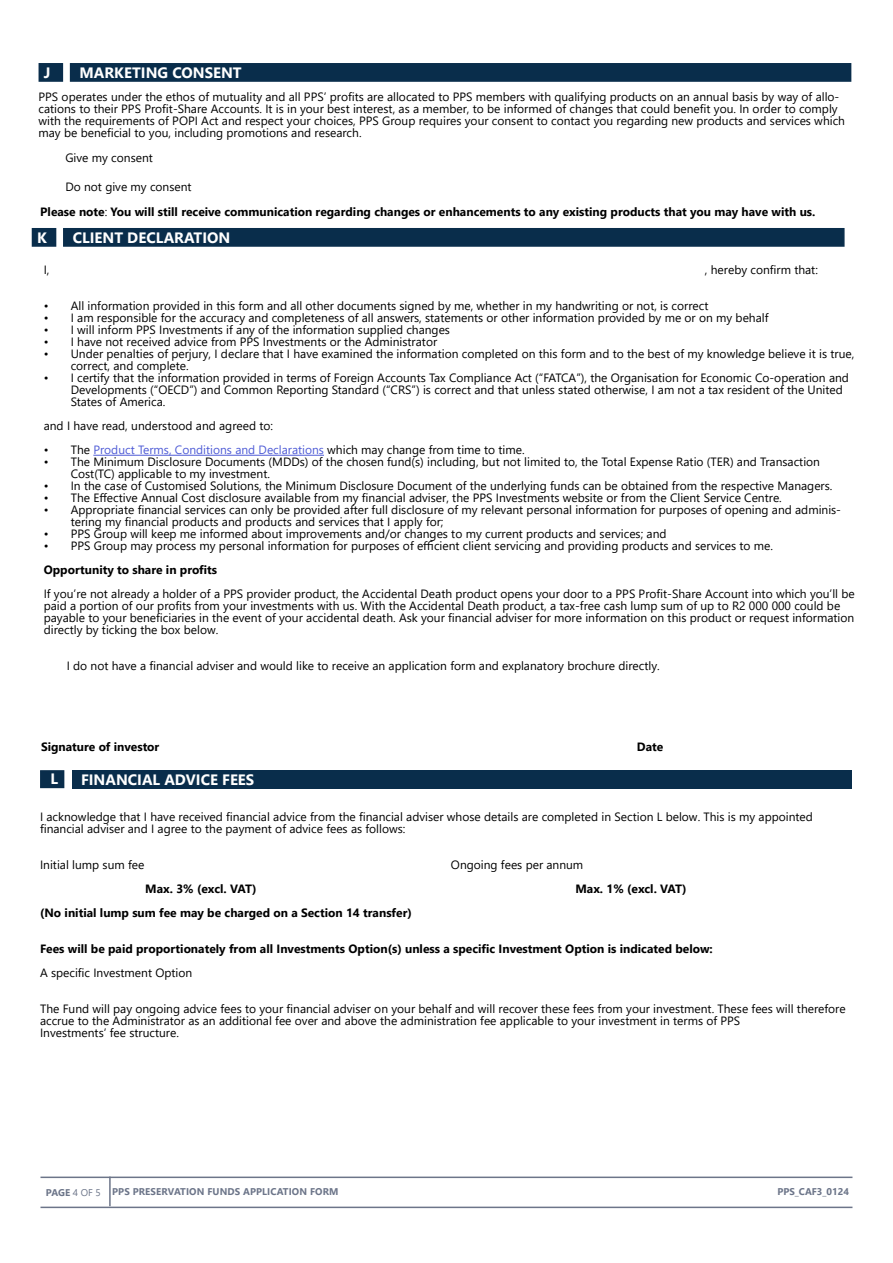
<style>
.page{position:relative;width:893px;height:1263px;background:#fff}
.page>*{position:absolute;margin:0;border:0;box-sizing:border-box;transform-origin:0 0}
.t1{font:700 15px "Segoe UI";color:#fff}
.t2{font:12px/12px "Segoe UI";color:#000}
.t3{font:700 12px/24.9px "Segoe UI";color:#000}
.t4{font:12px "Segoe UI";color:#4f5cd6}
.t5{font:700 9.75px "Segoe UI";letter-spacing:.01em;color:#6c7589}
.s1{font-weight:400}
.s2{color:#000}
</style>
<div class="page">
<hr style="left:109px;top:1176px;width:2px;height:30px;background:#6c7589">
<hr style="left:40px;top:1206px;width:812px;height:2px;background:#6c7589">
<hr style="left:40px;top:1176px;width:812px;height:2px;background:#6c7589">
<hr style="left:93px;top:455px;width:231px;height:1px;background:#4f5cd6">
<div style="left:32px;top:228px;width:24px;height:19px;background:#092d4b;border:2px solid #092d4b"></div>
<div style="left:63px;top:228px;width:781px;height:19px;background:#092d4b;border:2px solid #092d4b"></div>
<div style="left:39px;top:63px;width:24px;height:19px;background:#092d4b;border:2px solid #092d4b"></div>
<div style="left:70px;top:63px;width:781px;height:19px;background:#092d4b;border:2px solid #092d4b"></div>
<div style="left:40px;top:770px;width:24px;height:18px;background:#092d4b;border:2px solid #092d4b"></div>
<div style="left:72px;top:770px;width:779px;height:18px;background:#092d4b"></div>
<p class="t1" style="left:44px;top:58px;width:8px">J</p>
<p class="t1" style="left:80px;top:59px;width:164px">MARKETING CONSENT</p>
<p class="t2" style="left:39px;top:90px;width:808px">PPS operates under the ethos of mutuality and all PPS’ profits are allocated to PPS members with qualifying products on an annual basis by way of allo&shy;cations to their PPS Profit-Share Accounts. It is in your best interest, as a member, to be informed of changes that could benefit you. In order to comply with the requirements of POPI Act and respect your choices, PPS Group requires your consent to contact you regarding new products and services which may be beneficial to you, including promotions and research.</p>
<p class="t2" style="left:65px;top:150px;width:89px">Give my consent</p>
<p class="t3" style="left:40px;top:174px;width:777px;text-indent:25px"><span class="s1">Do not give my consent<br></span>Please note<span class="s1">:</span> You will still receive communication regarding changes or enhancements to any existing products that you may have with us.</p>
<p class="t1" style="left:37px;top:223px;width:11px">K</p>
<p class="t1" style="left:73px;top:224px;width:159px">CLIENT DECLARATION</p>
<p class="t2" style="left:44px;top:263px;width:7px">I,</p>
<p class="t2" style="left:705px;top:263px;width:115px">, hereby confirm that:</p>
<p class="t2" style="left:44px;top:299px;width:666px">• All information provided in this form and all other documents signed by me, whether in my handwriting or not, is correct</p>
<p class="t2" style="left:44px;top:311px;width:726px">• I am responsible for the accuracy and completeness of all answers, statements or other information provided by me or on my behalf</p>
<p class="t2" style="left:44px;top:323px;width:408px">• I will inform PPS Investments if any of the information supplied changes</p>
<p class="t2" style="left:44px;top:335px;width:395px">• I have not received advice from PPS Investments or the Administrator</p>
<p class="t2" style="left:71px;top:347px;width:785px;text-indent:-27px">• Under penalties of perjury, I declare that I have examined the information completed on this form and to the best of my knowledge believe it is true, correct, and complete.</p>
<p class="t2" style="left:71px;top:371px;width:780px;text-indent:-27px">• I certify that the information provided in terms of Foreign Accounts Tax Compliance Act (“FATCA”), the Organisation for Economic Co-operation and<br>Developments (“OECD”) and Common Reporting Standard (“CRS”) is correct and that unless stated otherwise, I am not a tax resident of the United<br>States of America.</p>
<p class="t2" style="left:44px;top:419px;width:231px">and I have read, understood and agreed to:</p>
<p class="t4" style="left:44px;top:439px;width:482px"><span class="s2">• The</span> Product Terms, Conditions and Declarations <span class="s2">which may change from time to time.</span></p>
<p class="t2" style="left:71px;top:455px;width:751px;text-indent:-27px">• The Minimum Disclosure Documents (MDDs) of the chosen fund(s) including, but not limited to, the Total Expense Ratio (TER) and Transaction<br>Cost(TC) applicable to my investment.</p>
<p class="t2" style="left:44px;top:479px;width:790px">• In the case of Customised Solutions, the Minimum Disclosure Document of the underlying funds can be obtained from the respective Managers.</p>
<p class="t2" style="left:44px;top:491px;width:740px">• The Effective Annual Cost disclosure available from my financial adviser, the PPS Investments website or from the Client Service Centre.</p>
<p class="t2" style="left:71px;top:503px;width:772px;text-indent:-27px">• Appropriate financial services can only be provided after full disclosure of my relevant personal information for purposes of opening and adminis&shy;tering my financial products and products and services that I apply for;</p>
<p class="t2" style="left:44px;top:527px;width:624px">• PPS Group will keep me informed about improvements and/or changes to my current products and services; and</p>
<p class="t2" style="left:44px;top:539px;width:731px">• PPS Group may process my personal information for purposes of efficient client servicing and providing products and services to me.</p>
<p class="t3" style="left:44px;top:556px;width:175px">Opportunity to share in profits</p>
<p class="t2" style="left:44px;top:587px;width:813px">If you’re not already a holder of a PPS provider product, the Accidental Death product opens your door to a PPS Profit-Share Account into which you’ll be paid a portion of our profits from your investments with us. With the Accidental Death product, a tax-free cash lump sum of up to R2 000 000 could be payable to your beneficiaries in the event of your accidental death. Ask your financial adviser for more information on this product or request information directly by ticking the box below.</p>
<p class="t2" style="left:67px;top:659px;width:595px">I do not have a financial adviser and would like to receive an application form and explanatory brochure directly.</p>
<p class="t3" style="left:41px;top:733px;width:120px">Signature of investor</p>
<p class="t3" style="left:637px;top:733px;width:28px">Date</p>
<p class="t1" style="left:50px;top:765px;width:9px">L</p>
<p class="t1" style="left:81px;top:765px;width:175px">FINANCIAL ADVICE FEES</p>
<p class="t2" style="left:40px;top:809px;width:774px">I acknowledge that I have received financial advice from the financial adviser whose details are completed in Section L below. This is my appointed financial adviser and I agree to the payment of advice fees as follows:</p>
<p class="t2" style="left:40px;top:857px;width:106px">Initial lump sum fee</p>
<p class="t2" style="left:451px;top:857px;width:134px">Ongoing fees per annum</p>
<p class="t3" style="left:145px;top:875px;width:113px">Max. 3% (excl. VAT)</p>
<p class="t3" style="left:575px;top:875px;width:113px">Max. 1% (excl. VAT)</p>
<p class="t3" style="left:40px;top:899px;width:373px">(No initial lump sum fee may be charged on a Section 14 transfer)</p>
<p class="t3" style="left:40px;top:935px;width:674px">Fees will be paid proportionately from all Investments Option(s) unless a specific Investment Option is indicated below:</p>
<p class="t2" style="left:40px;top:965px;width:154px">A specific Investment Option</p>
<p class="t2" style="left:40px;top:1001px;width:807px">The Fund will pay ongoing advice fees to your financial adviser on your behalf and will recover these fees from your investment. These fees will therefore accrue to the Administrator as an additional fee over and above the administration fee applicable to your investment in terms of PPS<br>Investments’ fee structure.</p>
<p class="t5" style="left:46px;top:1182px;width:294px">PAGE <span class="s1">4 OF 5</span> PPS PRESERVATION FUNDS APPLICATION FORM</p>
<p class="t5" style="left:777px;top:1182px;width:73px">PPS_CAF3_0124</p>
</div>
